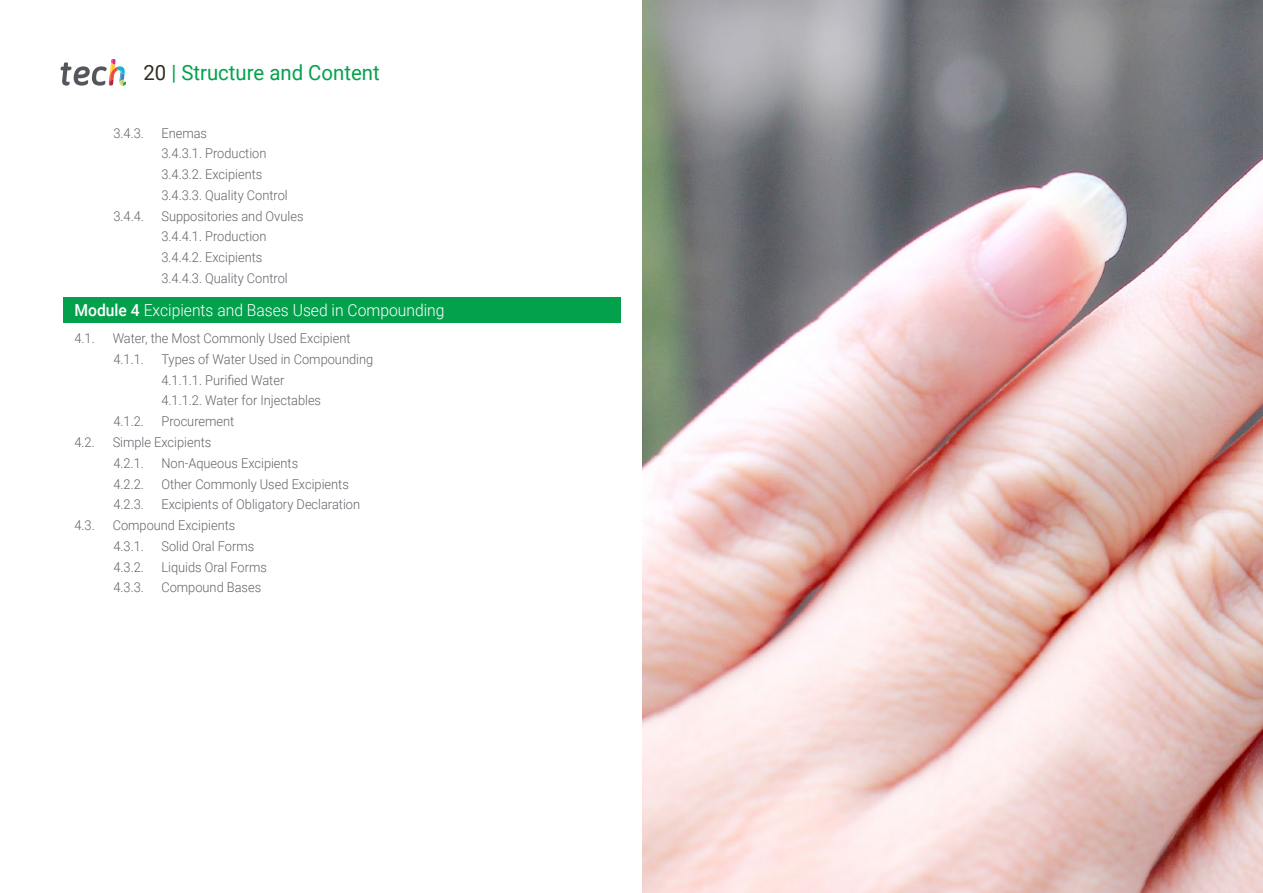
<style>
.page{position:relative;width:1263px;height:893px;background:#fff}
.page>*{position:absolute;margin:0;border:0;box-sizing:border-box;transform-origin:0 0}
.t1{font:21px "Roboto";color:#04a14d}
.t2{font:300 16.5px "Roboto";color:#fff;scale:.95 1}
.t3{font:300 13.5px/20.7px "Roboto";color:#61646a;scale:.95 1}
.s1{color:#312e20}
.s2{color:#01a14c}
.s3{font-weight:500}
</style>
<div class="page">
<svg style="left:61px;top:59px;width:65px;height:27px"></svg>
<div style="left:63px;top:297px;width:558px;height:25px;background:#04a14d"></div>
<img style="left:642px;top:0;width:621px;height:893px">
<h1 class="t1" style="left:144px;top:57px;width:238px"><span class="s1">20</span> <span class="s2">|</span> Structure and Content</h1>
<p class="t3" style="left:113px;top:122px;width:34px">3.4.3.</p>
<p class="t3" style="left:161px;top:122px;width:135px">Enemas<br>3.4.3.1. Production<br>3.4.3.2. Excipients<br>3.4.3.3. Quality Control</p>
<p class="t3" style="left:113px;top:205px;width:34px">3.4.4.</p>
<p class="t3" style="left:161px;top:205px;width:151px">Suppositories and Ovules<br>3.4.4.1. Production<br>3.4.4.2. Excipients<br>3.4.4.3. Quality Control</p>
<p class="t2" style="left:74px;top:299px;width:391px"><span class="s3">Module 4</span> Excipients and Bases Used in Compounding</p>
<p class="t3" style="left:74px;top:328px;width:23px">4.1.</p>
<p class="t3" style="left:113px;top:328px;width:252px">Water, the Most Commonly Used Excipient<br>4.1.1.</p>
<p class="t3" style="left:161px;top:348px;width:224px">Types of Water Used in Compounding<br>4.1.1.1. Purified Water<br>4.1.1.2. Water for Injectables</p>
<p class="t3" style="left:113px;top:411px;width:34px">4.1.2.</p>
<p class="t3" style="left:161px;top:411px;width:78px">Procurement</p>
<p class="t3" style="left:74px;top:431px;width:23px">4.2.</p>
<p class="t3" style="left:113px;top:431px;width:105px">Simple Excipients<br>4.2.1.</p>
<p class="t3" style="left:161px;top:452px;width:146px">Non-Aqueous Excipients</p>
<p class="t3" style="left:113px;top:473px;width:34px">4.2.2.</p>
<p class="t3" style="left:161px;top:473px;width:199px">Other Commonly Used Excipients</p>
<p class="t3" style="left:113px;top:494px;width:34px">4.2.3.</p>
<p class="t3" style="left:161px;top:494px;width:211px">Excipients of Obligatory Declaration</p>
<p class="t3" style="left:74px;top:514px;width:23px">4.3.</p>
<p class="t3" style="left:113px;top:514px;width:131px">Compound Excipients<br>4.3.1.</p>
<p class="t3" style="left:161px;top:535px;width:99px">Solid Oral Forms</p>
<p class="t3" style="left:113px;top:556px;width:34px">4.3.2.</p>
<p class="t3" style="left:161px;top:556px;width:113px">Liquids Oral Forms</p>
<p class="t3" style="left:113px;top:577px;width:34px">4.3.3.</p>
<p class="t3" style="left:161px;top:577px;width:107px">Compound Bases</p>
</div>
